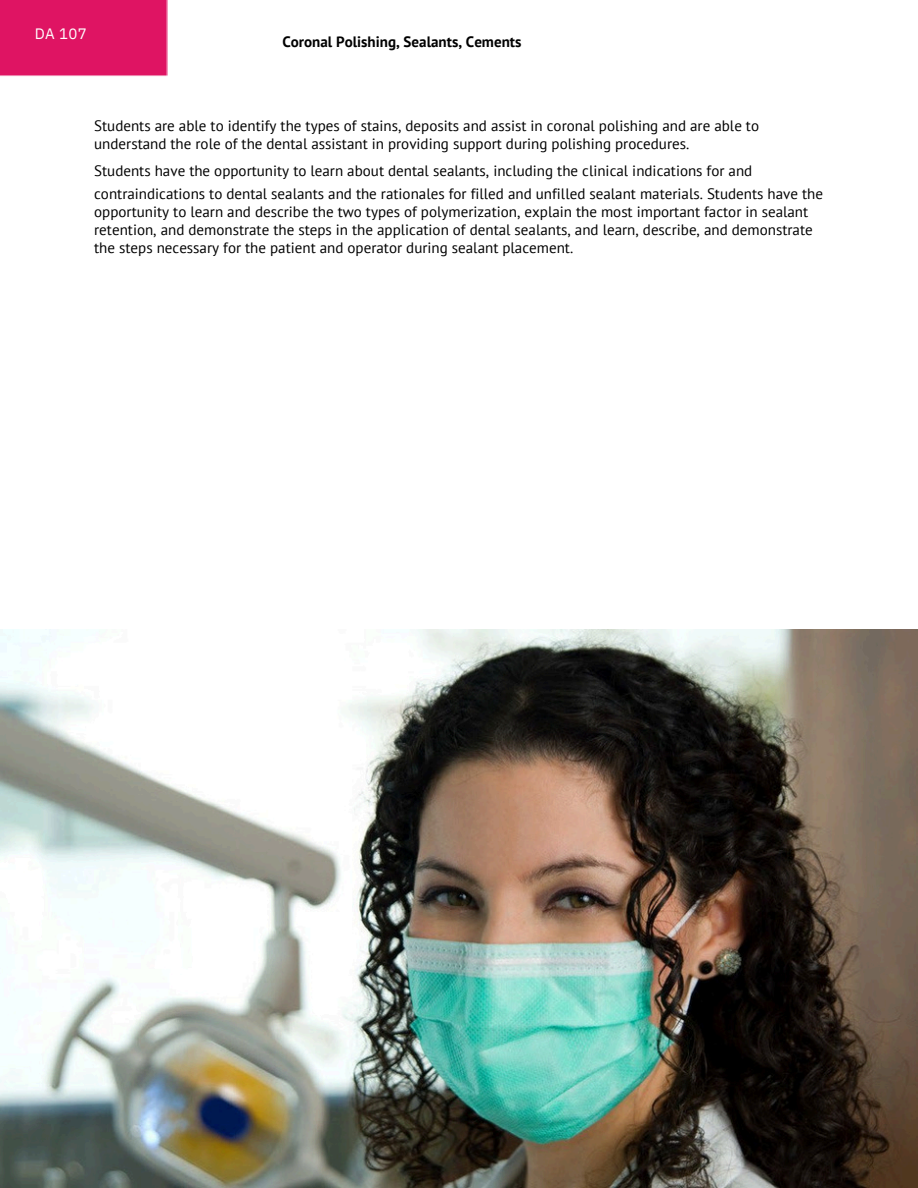
<style>
.page{position:relative;width:918px;height:1188px;background:#fff}
.page>*{position:absolute;margin:0;border:0;box-sizing:border-box;transform-origin:0 0}
.t1{font:15px/18px "PT Sans";color:#000}
.t2{font:700 15px "PT Sans";color:#000}
.t3{font:15px "IBM Plex Sans";color:#fff}
</style>
<div class="page">
<div style="left:0;top:0;width:168px;height:77px;background:#df1463"></div>
<img style="left:0;top:630px;width:918px;height:558px">
<h2 class="t3" style="left:35px;top:23px;width:53px">DA 107</h2>
<p class="t2" style="left:282px;top:32px;width:241px">Coronal Polishing, Sealants, Cements</p>
<p class="t1" style="left:94px;top:117px;width:666px">Students are able to identify the types of stains, deposits and assist in coronal polishing and are able to understand the role of the dental assistant in providing support during polishing procedures.</p>
<p class="t1" style="left:94px;top:162px;width:660px">Students have the opportunity to learn about dental sealants, including the clinical indications for and</p>
<p class="t1" style="left:94px;top:184px;width:730px">contraindications to dental sealants and the rationales for filled and unfilled sealant materials. Students have the</p>
<p class="t1" style="left:94px;top:202px;width:716px">opportunity to learn and describe the two types of polymerization, explain the most important factor in sealant</p>
<p class="t1" style="left:94px;top:220px;width:720px">retention, and demonstrate the steps in the application of dental sealants, and learn, describe, and demonstrate</p>
<p class="t1" style="left:94px;top:238px;width:481px">the steps necessary for the patient and operator during sealant placement.</p>
</div>
